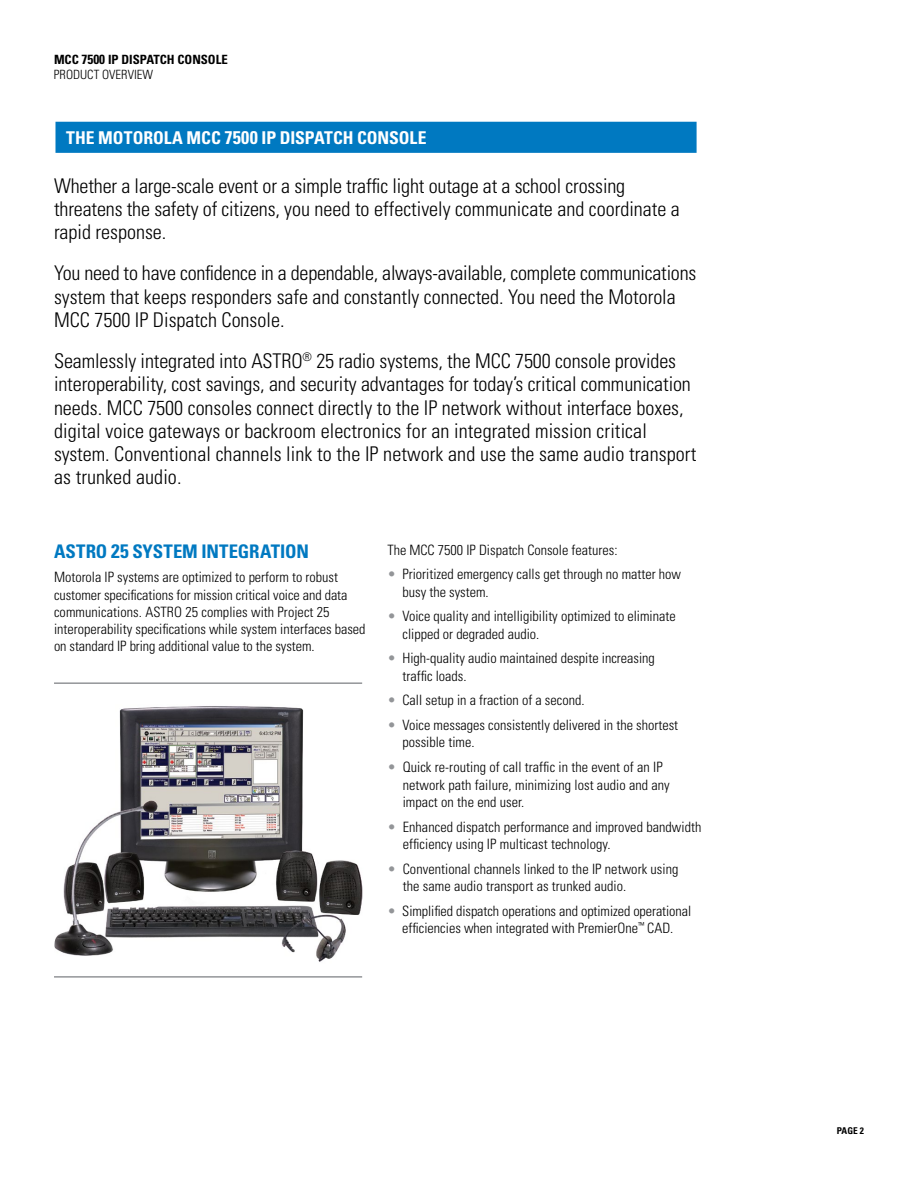
<style>
.page{position:relative;width:918px;height:1188px;background:#fff}
.page>*{position:absolute;margin:0;border:0;box-sizing:border-box;transform-origin:0 0}
.t1{font:300 condensed 20.25px/23.2px "Univers";color:#000}
.t2{font:700 condensed 18.75px "Univers";letter-spacing:-.005em;color:#0079c1}
.t3{font:700 condensed 17.7px "Univers";letter-spacing:-.005em;color:#fff}
.t4{font:300 condensed 14.25px/17.2px "Univers";color:#000}
.t5{font:700 condensed 12.75px/15.3px "Univers";color:#000}
.t6{font:700 condensed 9.3px "Univers";color:#000}
.s1{font-size:13.2px}
.s2{font-weight:300}
.s3{font-size:18.3px}
.s4{font-size:19.5px}
.s5{color:#939598}
</style>
<div class="page">
<div style="left:55px;top:122px;width:642px;height:31px;background:#0079c1"></div>
<img style="left:54px;top:706px;width:309px;height:256px">
<hr style="left:54px;top:682px;width:308px;height:2px;background:#939598">
<hr style="left:54px;top:976px;width:308px;height:2px;background:#939598">
<p class="t5" style="left:54px;top:51px;width:175px">MCC <span class="s1">7500</span> IP DISPATCH CONSOLE<br><span class="s2">PRODUCT OVERVIEW</span></p>
<p class="t3" style="left:66px;top:127px;width:362px">THE MOTOROLA MCC <span class="s3">7500</span> IP DISPATCH CONSOLE</p>
<h1 class="t1" style="left:54px;top:174px;width:627px">Whether a large-scale event or a simple traffic light outage at a school crossing threatens the safety of citizens, you need to effectively communicate and coordinate a rapid response.</h1>
<h1 class="t1" style="left:54px;top:262px;width:644px">You need to have confidence in a dependable, always-available, complete communications system that keeps responders safe and constantly connected. You need the Motorola<br>MCC 7500 IP Dispatch Console.</h1>
<p class="t1" style="left:54px;top:349px;width:644px">Seamlessly integrated into ASTRO<sup>®</sup> 25 radio systems, the MCC 7500 console provides interoperability, cost savings, and security advantages for today’s critical communication needs. MCC 7500 consoles connect directly to the IP network without interface boxes, digital voice gateways or backroom electronics for an integrated mission critical system. Conventional channels link to the IP network and use the same audio transport as trunked audio.</p>
<h2 class="t2" style="left:54px;top:540px;width:256px">ASTRO <span class="s4">25</span> SYSTEM INTEGRATION</h2>
<p class="t4" style="left:54px;top:569px;width:313px">Motorola IP systems are optimized to perform to robust customer specifications for mission critical voice and data communications. ASTRO 25 complies with Project 25 interoperability specifications while system interfaces based on standard IP bring additional value to the system.</p>
<p class="t4" style="left:388px;top:541px;width:231px">The MCC 7500 IP Dispatch Console features:</p>
<p class="t4" style="left:403px;top:566px;width:280px;text-indent:-15px"><span class="s5">•</span> Prioritized emergency calls get through no matter how busy the system.</p>
<p class="t4" style="left:403px;top:608px;width:275px;text-indent:-15px"><span class="s5">•</span> Voice quality and intelligibility optimized to eliminate clipped or degraded audio.</p>
<p class="t4" style="left:403px;top:650px;width:254px;text-indent:-15px"><span class="s5">•</span> High-quality audio maintained despite increasing traffic loads.</p>
<p class="t4" style="left:388px;top:692px;width:198px"><span class="s5">•</span> Call setup in a fraction of a second.</p>
<p class="t4" style="left:403px;top:717px;width:277px;text-indent:-15px"><span class="s5">•</span> Voice messages consistently delivered in the shortest possible time.</p>
<p class="t4" style="left:403px;top:759px;width:269px;text-indent:-15px"><span class="s5">•</span> Quick re-routing of call traffic in the event of an IP network path failure, minimizing lost audio and any impact on the end user.</p>
<p class="t4" style="left:403px;top:818px;width:300px;text-indent:-15px"><span class="s5">•</span> Enhanced dispatch performance and improved bandwidth efficiency using IP multicast technology.</p>
<p class="t4" style="left:403px;top:860px;width:277px;text-indent:-15px"><span class="s5">•</span> Conventional channels linked to the IP network using the same audio transport as trunked audio.</p>
<p class="t4" style="left:388px;top:902px;width:305px;text-align:center"><span class="s5">•</span> Simplified dispatch operations and optimized operational efficiencies when integrated with PremierOne<sup>™</sup> CAD.</p>
<p class="t6" style="left:837px;top:1125px;width:11px">Page</p>
<p class="t6" style="left:860px;top:1125px;width:6px">2</p>
</div>
